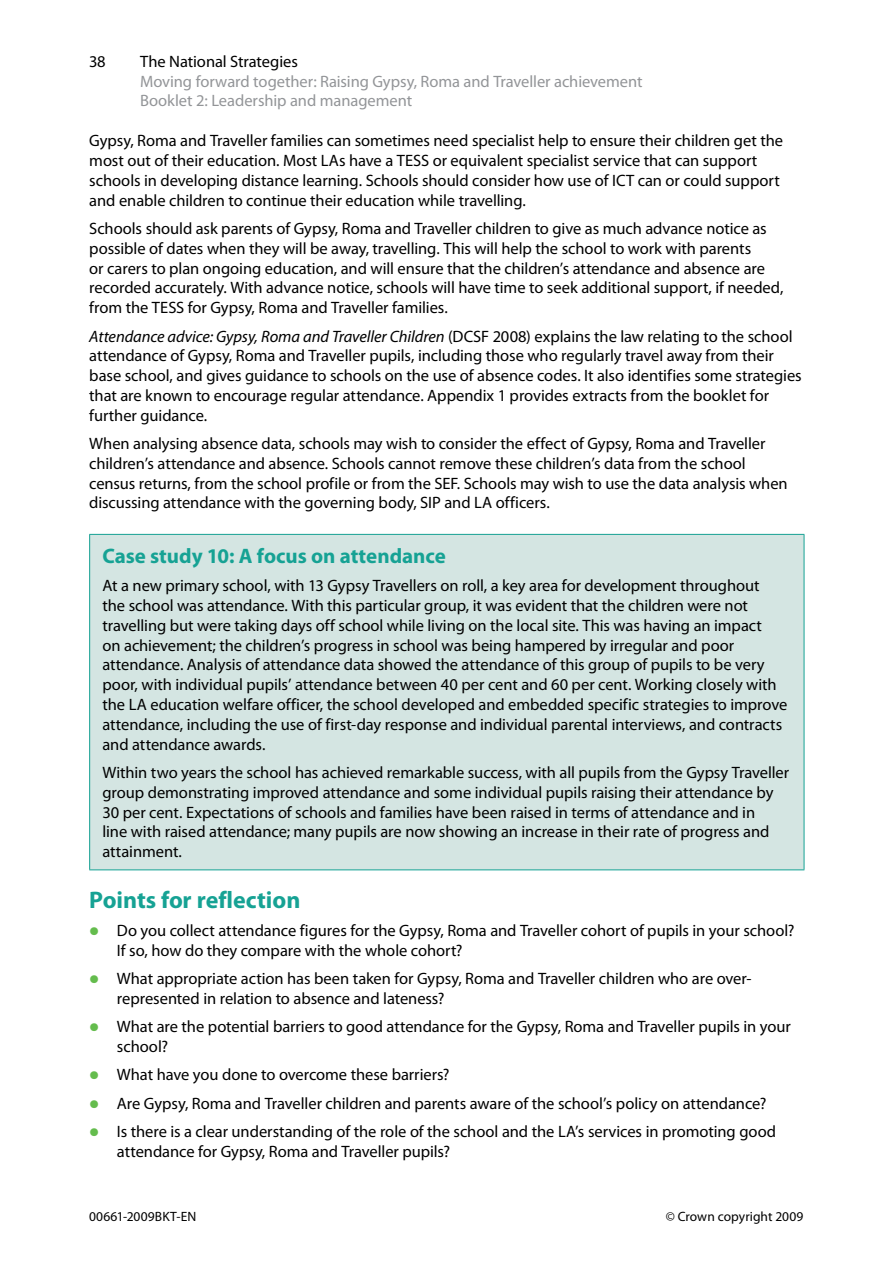
<style>
.page{position:relative;width:893px;height:1263px;background:#fff}
.page>*{position:absolute;margin:0;border:0;box-sizing:border-box;transform-origin:0 0}
.t1{font:700 24px "Myriad Pro";color:#16a294}
.t2{font:700 21px "Myriad Pro";letter-spacing:-.005em;color:#16a294}
.t3{font:16.5px/19.8px "Myriad Pro";letter-spacing:-.005em;color:#000}
.t4{font:16.5px/19.8px "Myriad Pro";letter-spacing:-.005em;color:#939598}
.t5{font:13.5px "Myriad Pro";letter-spacing:.005em;color:#000}
.s1{font-style:italic}
.s2{font-weight:700;font-size:30px;color:#64bc4d}
</style>
<div class="page">
<div style="left:90px;top:534px;width:714px;height:336px;background:#d4e5e2"></div>
<hr style="left:89px;top:534px;width:715px;height:1px;background:#16a294">
<hr style="left:89px;top:535px;width:1px;height:334px;background:#16a294">
<hr style="left:804px;top:535px;width:1px;height:334px;background:#16a294">
<hr style="left:89px;top:869px;width:715px;height:1px;background:#16a294">
<p class="t3" style="left:89px;top:51px;width:18px">38</p>
<p class="t3" style="left:140px;top:51px;width:159px">The National Strategies</p>
<p class="t4" style="left:140px;top:71px;width:504px">Moving forward together: Raising Gypsy, Roma and Traveller achievement<br>Booklet 2: Leadership and management</p>
<p class="t3" style="left:89px;top:131px;width:695px">Gypsy, Roma and Traveller families can sometimes need specialist help to ensure their children get the most out of their education. Most LAs have a TESS or equivalent specialist service that can support schools in developing distance learning. Schools should consider how use of ICT can or could support and enable children to continue their education while travelling.</p>
<p class="t3" style="left:89px;top:218px;width:696px">Schools should ask parents of Gypsy, Roma and Traveller children to give as much advance notice as possible of dates when they will be away, travelling. This will help the school to work with parents<br>or carers to plan ongoing education, and will ensure that the children’s attendance and absence are recorded accurately. With advance notice, schools will have time to seek additional support, if needed, from the TESS for Gypsy, Roma and Traveller families.</p>
<p class="t3" style="left:89px;top:326px;width:714px"><span class="s1">Attendance advice: Gypsy, Roma and Traveller Children</span> (DCSF 2008) explains the law relating to the school attendance of Gypsy, Roma and Traveller pupils, including those who regularly travel away from their base school, and gives guidance to schools on the use of absence codes. It also identifies some strategies that are known to encourage regular attendance. Appendix 1 provides extracts from the booklet for further guidance.</p>
<p class="t3" style="left:89px;top:433px;width:700px">When analysing absence data, schools may wish to consider the effect of Gypsy, Roma and Traveller children’s attendance and absence. Schools cannot remove these children’s data from the school census returns, from the school profile or from the SEF. Schools may wish to use the data analysis when discussing attendance with the governing body, SIP and LA officers.</p>
<p class="t2" style="left:102px;top:542px;width:345px">Case study 10: A focus on attendance</p>
<p class="t3" style="left:102px;top:575px;width:686px">At a new primary school, with 13 Gypsy Travellers on roll, a key area for development throughout<br>the school was attendance. With this particular group, it was evident that the children were not travelling but were taking days off school while living on the local site. This was having an impact<br>on achievement; the children’s progress in school was being hampered by irregular and poor attendance. Analysis of attendance data showed the attendance of this group of pupils to be very poor, with individual pupils’ attendance between 40 per cent and 60 per cent. Working closely with the LA education welfare officer, the school developed and embedded specific strategies to improve attendance, including the use of first-day response and individual parental interviews, and contracts and attendance awards.</p>
<p class="t3" style="left:102px;top:762px;width:688px">Within two years the school has achieved remarkable success, with all pupils from the Gypsy Traveller group demonstrating improved attendance and some individual pupils raising their attendance by 30 per cent. Expectations of schools and families have been raised in terms of attendance and in<br>line with raised attendance; many pupils are now showing an increase in their rate of progress and attainment.</p>
<h1 class="t1" style="left:89px;top:884px;width:213px">Points for reflection</h1>
<p class="t3" style="left:117px;top:920px;width:679px;text-indent:-28px"><span class="s2">•</span> Do you collect attendance figures for the Gypsy, Roma and Traveller cohort of pupils in your school?<br>If so, how do they compare with the whole cohort?</p>
<p class="t3" style="left:117px;top:968px;width:636px;text-indent:-28px"><span class="s2">•</span> What appropriate action has been taken for Gypsy, Roma and Traveller children who are over&shy;represented in relation to absence and lateness?</p>
<p class="t3" style="left:117px;top:1016px;width:675px;text-indent:-28px"><span class="s2">•</span> What are the potential barriers to good attendance for the Gypsy, Roma and Traveller pupils in your school?</p>
<p class="t3" style="left:89px;top:1064px;width:362px"><span class="s2">•</span> What have you done to overcome these barriers?</p>
<p class="t3" style="left:89px;top:1093px;width:679px"><span class="s2">•</span> Are Gypsy, Roma and Traveller children and parents aware of the school’s policy on attendance?</p>
<p class="t3" style="left:117px;top:1121px;width:661px;text-indent:-28px"><span class="s2">•</span> Is there is a clear understanding of the role of the school and the LA’s services in promoting good attendance for Gypsy, Roma and Traveller pupils?</p>
<p class="t5" style="left:89px;top:1208px;width:109px">00661-2009BKT-EN</p>
<p class="t5" style="left:666px;top:1208px;width:139px">© Crown copyright 2009</p>
</div>
